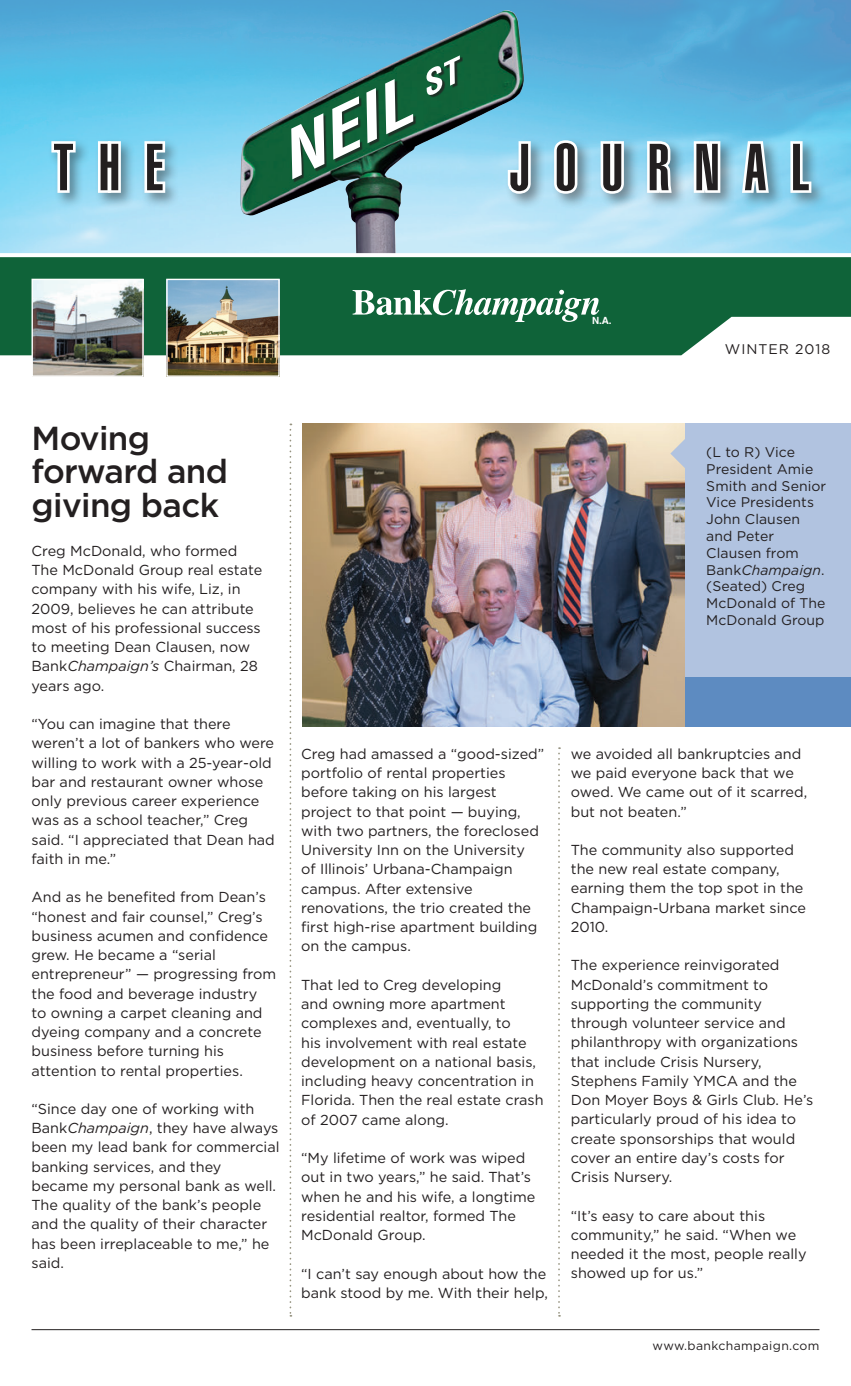
<style>
.page{position:relative;width:851px;height:1386px;background:#fff}
.page>*{position:absolute;margin:0;border:0;box-sizing:border-box;transform-origin:0 0}
.t1{font:500 33.25px/33.2px "Gotham";letter-spacing:-.02em;color:#231f20}
.t2{font:14.35px/19.2px "Gotham";color:#231f20}
.t3{font:14px/16.8px "Gotham";letter-spacing:.005em;color:#231f20}
.t4{font:14px "Gotham";letter-spacing:.07em;color:#231f20}
.t5{font:12.25px "Gotham";letter-spacing:.03em;color:#231f20}
.t6{font:700 9.97px "Helvetica";color:#fff}
.s1{font-style:italic}
</style>
<div class="page">
<img style="left:0;top:0;width:850px;height:253px">
<img style="left:240px;top:10px;width:284px;height:243px">
<svg style="left:291px;top:48px;width:169px;height:89px;background:#51908a"></svg>
<img style="left:302px;top:424px;width:383px;height:303px">
<div style="left:48px;top:137px;width:778px;height:72px;background:#231f20;opacity:.45"></div>
<svg style="left:49px;top:139px;width:29px;height:56px"></svg>
<svg style="left:95px;top:139px;width:28px;height:56px"></svg>
<svg style="left:142px;top:139px;width:26px;height:56px"></svg>
<svg style="left:505px;top:139px;width:28px;height:57px"></svg>
<svg style="left:551px;top:138px;width:29px;height:58px"></svg>
<svg style="left:598px;top:139px;width:28px;height:57px"></svg>
<svg style="left:644px;top:139px;width:30px;height:56px"></svg>
<svg style="left:691px;top:138px;width:32px;height:57px"></svg>
<svg style="left:739px;top:138px;width:32px;height:57px"></svg>
<svg style="left:787px;top:139px;width:27px;height:56px"></svg>
<img style="left:0;top:257px;width:850px;height:98px">
<img style="left:168px;top:281px;width:110px;height:94px">
<div style="left:166px;top:279px;width:114px;height:98px;border:1px solid #fff"></div>
<div style="left:685px;top:424px;width:165px;height:292px;background:#b1c3e0"></div>
<svg style="left:352px;top:289px;width:247px;height:33px"></svg>
<svg style="left:670px;top:437px;width:15px;height:33px"></svg>
<hr style="left:32px;top:1329px;width:787px;height:1px;background:#231f20">
<svg style="left:558px;top:747px;width:2px;height:570px"></svg>
<svg style="left:289px;top:424px;width:2px;height:893px"></svg>
<div style="left:685px;top:678px;width:165px;height:49px;background:#5d8bc1"></div>
<img style="left:33px;top:281px;width:109px;height:94px">
<div style="left:31px;top:279px;width:113px;height:98px;border:1px solid #fff"></div>
<p class="t6" style="left:592px;top:314px;width:21px">N.A.</p>
<p class="t4" style="left:724px;top:340px;width:107px">WINTER 2018</p>
<h1 class="t1" style="left:32px;top:421px;width:198px">Moving forward and giving back</h1>
<p class="t2" style="left:32px;top:541px;width:232px">Creg McDonald, who formed<br>The McDonald Group real estate company with his wife, Liz, in<br>2009, believes he can attribute most of his professional success to meeting Dean Clausen, now<br>Bank<span class="s1">Champaign’s</span> Chairman, 28 years ago.</p>
<p class="t2" style="left:32px;top:714px;width:245px">“You can imagine that there weren’t a lot of bankers who were willing to work with a 25-year-old bar and restaurant owner whose only previous career experience was as a school teacher,” Creg said. “I appreciated that Dean had faith in me.”</p>
<p class="t2" style="left:32px;top:887px;width:246px">And as he benefited from Dean’s “honest and fair counsel,” Creg’s business acumen and confidence grew. He became a “serial entrepreneur” — progressing from the food and beverage industry<br>to owning a carpet cleaning and dyeing company and a concrete business before turning his attention to rental properties.</p>
<p class="t2" style="left:32px;top:1099px;width:249px">“Since day one of working with<br>Bank<span class="s1">Champaign</span>, they have always been my lead bank for commercial banking services, and they became my personal bank as well.<br>The quality of the bank’s people and the quality of their character has been irreplaceable to me,” he said.</p>
<p class="t2" style="left:301px;top:744px;width:244px">Creg had amassed a “good-sized” portfolio of rental properties before taking on his largest project to that point — buying, with two partners, the foreclosed<br>University Inn on the University<br>of Illinois’ Urbana-Champaign campus. After extensive renovations, the trio created the first high-rise apartment building on the campus.</p>
<p class="t2" style="left:301px;top:975px;width:244px">That led to Creg developing<br>and owning more apartment complexes and, eventually, to<br>his involvement with real estate development on a national basis, including heavy concentration in<br>Florida. Then the real estate crash of 2007 came along.</p>
<p class="t2" style="left:301px;top:1148px;width:236px">“My lifetime of work was wiped out in two years,” he said. That’s when he and his wife, a longtime residential realtor, formed The<br>McDonald Group.</p>
<p class="t2" style="left:301px;top:1264px;width:248px">“I can’t say enough about how the bank stood by me. With their help,</p>
<p class="t3" style="left:706px;top:443px;width:121px">(L to R) Vice<br>President Amie<br>Smith and Senior<br>Vice Presidents<br>John Clausen and Peter<br>Clausen from<br>Bank<span class="s1">Champaign</span>. (Seated) Creg<br>McDonald of The<br>McDonald Group</p>
<p class="t2" style="left:571px;top:744px;width:238px">we avoided all bankruptcies and we paid everyone back that we owed. We came out of it scarred, but not beaten.”</p>
<p class="t2" style="left:571px;top:840px;width:237px">The community also supported the new real estate company, earning them the top spot in the<br>Champaign-Urbana market since<br>2010.</p>
<p class="t2" style="left:571px;top:955px;width:244px">The experience reinvigorated<br>McDonald’s commitment to supporting the community through volunteer service and philanthropy with organizations that include Crisis Nursery,<br>Stephens Family YMCA and the<br>Don Moyer Boys &amp; Girls Club. He’s particularly proud of his idea to create sponsorships that would cover an entire day’s costs for<br>Crisis Nursery.</p>
<p class="t2" style="left:571px;top:1206px;width:237px">“It’s easy to care about this community,” he said. “When we needed it the most, people really showed up for us.”</p>
<p class="t5" style="left:652px;top:1338px;width:168px">www.bankchampaign.com</p>
</div>
